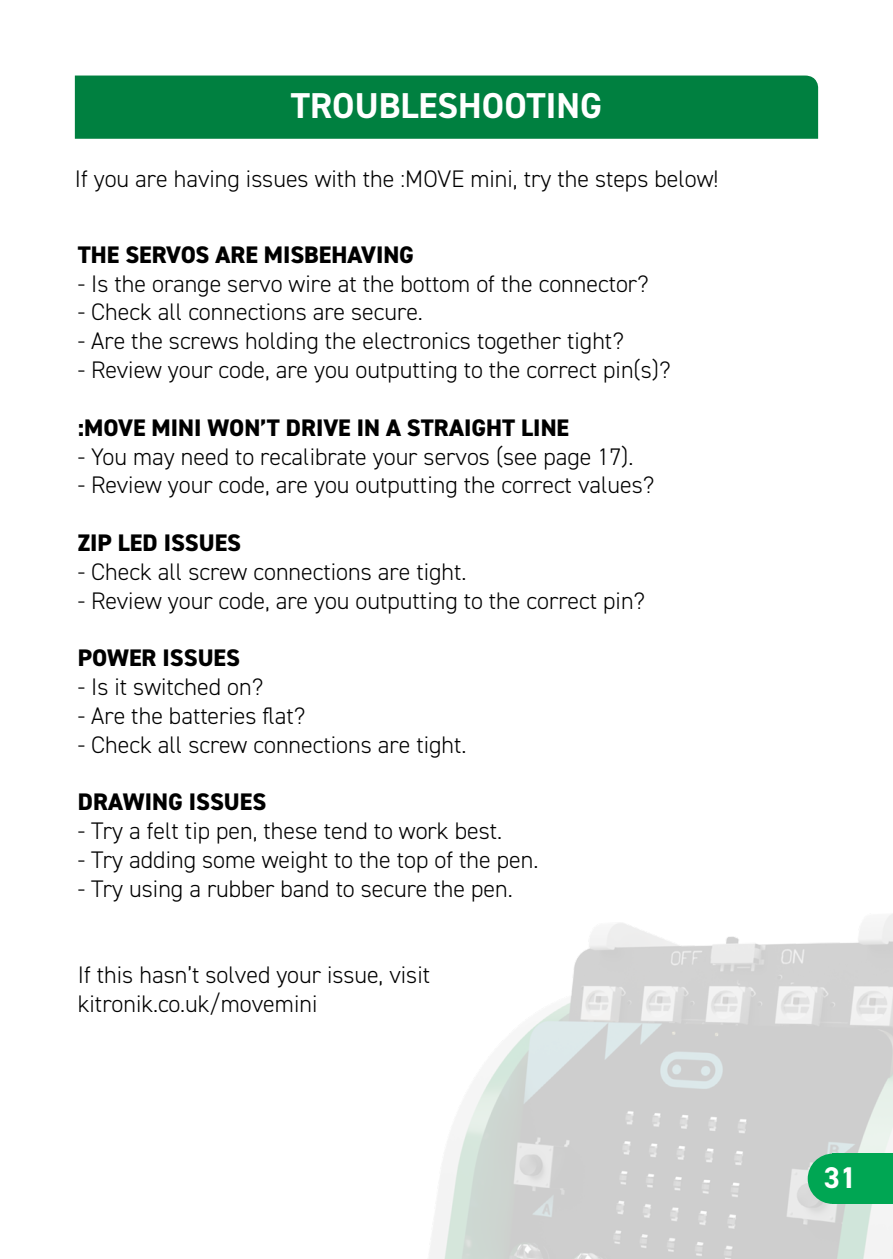
<style>
.page{position:relative;width:893px;height:1259px;background:#fff}
.page>*{position:absolute;margin:0;border:0;box-sizing:border-box;transform-origin:0 0}
.t1{font:700 36px "DIN2014";color:#fff}
.t2{font:700 30px "DIN2014";color:#fff}
.t3{font:300 24px/28.8px "DIN2014";color:#000}
.t4{font:800 24px "DIN2014";color:#000}
</style>
<div class="page">
<img style="left:429px;top:914px;width:464px;height:345px">
<div style="left:75px;top:76px;width:743px;height:63px;background:#008040"></div>
<div style="left:833px;top:1153px;width:60px;height:51px;background:#00a653"></div>
<div style="left:808px;top:1153px;width:50px;height:51px;background:#00a653;border-radius:50%"></div>
<h1 class="t1" style="left:291px;top:82px;width:313px">TROUBLESHOOTING</h1>
<p class="t3" style="left:75px;top:164px;width:645px">If you are having issues with the :MOVE mini, try the steps below!</p>
<p class="t4" style="left:78px;top:239px;width:338px">THE SERVOS ARE MISBEHAVING</p>
<p class="t3" style="left:78px;top:269px;width:573px">- Is the orange servo wire at the bottom of the connector?</p>
<p class="t3" style="left:78px;top:298px;width:346px">- Check all connections are secure.</p>
<p class="t3" style="left:78px;top:327px;width:548px">- Are the screws holding the electronics together tight?</p>
<p class="t3" style="left:78px;top:355px;width:594px">- Review your code, are you outputting to the correct pin(s)?</p>
<p class="t4" style="left:78px;top:411px;width:493px">:MOVE MINI WON’T DRIVE IN A STRAIGHT LINE</p>
<p class="t3" style="left:78px;top:442px;width:557px">- You may need to recalibrate your servos (see page 17).</p>
<p class="t3" style="left:78px;top:471px;width:578px">- Review your code, are you outputting the correct values?</p>
<p class="t4" style="left:78px;top:527px;width:165px">ZIP LED ISSUES</p>
<p class="t3" style="left:78px;top:557px;width:390px">- Check all screw connections are tight.</p>
<p class="t3" style="left:78px;top:586px;width:569px">- Review your code, are you outputting to the correct pin?</p>
<p class="t4" style="left:78px;top:642px;width:164px">POWER ISSUES</p>
<p class="t3" style="left:78px;top:672px;width:187px">- Is it switched on?</p>
<p class="t3" style="left:78px;top:701px;width:229px">- Are the batteries flat?</p>
<p class="t3" style="left:78px;top:730px;width:390px">- Check all screw connections are tight.</p>
<p class="t4" style="left:78px;top:786px;width:190px">DRAWING ISSUES</p>
<p class="t3" style="left:78px;top:816px;width:426px">- Try a felt tip pen, these tend to work best.</p>
<p class="t3" style="left:78px;top:845px;width:462px">- Try adding some weight to the top of the pen.</p>
<p class="t3" style="left:78px;top:874px;width:437px">- Try using a rubber band to secure the pen.</p>
<p class="t3" style="left:78px;top:960px;width:354px">If this hasn’t solved your issue, visit kitronik.co.uk/movemini</p>
<p class="t2" style="left:824px;top:1157px;width:34px">31</p>
</div>
